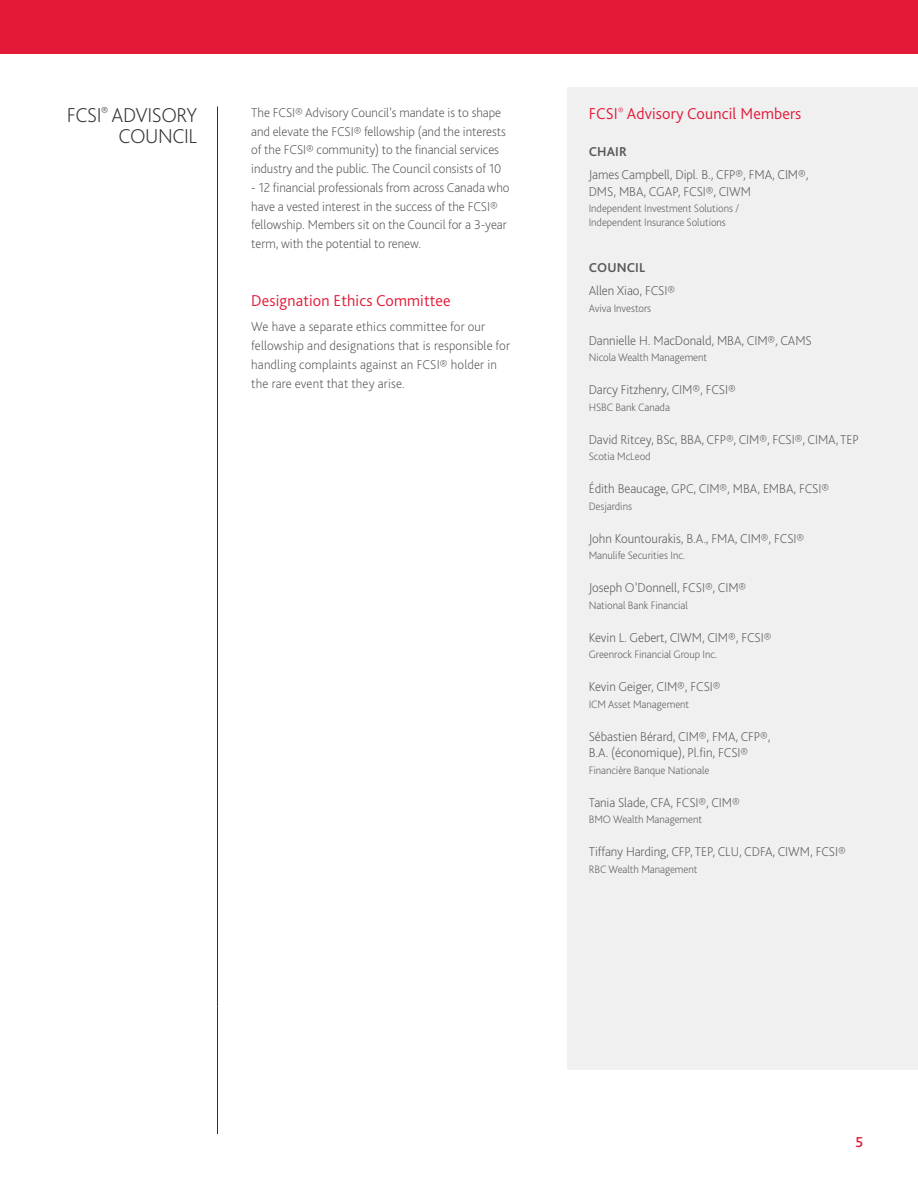
<style>
.page{position:relative;width:918px;height:1188px;background:#fff}
.page>*{position:absolute;margin:0;border:0;box-sizing:border-box;transform-origin:0 0}
.t1{font:200 21px/21px "Bliss Pro";letter-spacing:-.02em;color:#313131;text-align:right}
.t2{font:300 16.5px "Bliss Pro";letter-spacing:.01em;color:#e31937}
.t3{font:500 15px "Bliss Pro";color:#e31937}
.t4{font:200 13.5px/18.8px "Bliss Pro";letter-spacing:-.005em;color:#55565a}
.t5{font:200 13.5px/16.5px "Bliss Pro";letter-spacing:-.005em;color:#58595b}
.t6{font:700 13.5px "Bliss Pro";letter-spacing:.01em;color:#58595b}
.t7{font:200 11.25px/13.5px "Bliss Pro";letter-spacing:-.005em;color:#58595b}
.s1{font-weight:700;color:#58595b}
.s2{color:#58595b}
</style>
<div class="page">
<div style="left:567px;top:87px;width:351px;height:983px;background:#f0f0f1"></div>
<div style="left:0;top:0;width:918px;height:54px;background:#e31937"></div>
<hr style="left:217px;top:106px;width:1px;height:900px;background:#313131">
<hr style="left:217px;top:1006px;width:1px;height:128px;background:#313131">
<h1 class="t1" style="left:67px;top:104px;width:132px">FCSI<sup>®</sup> ADVISORY<br>COUNCIL</h1>
<p class="t4" style="left:251px;top:103px;width:256px">The FCSI® Advisory Council’s mandate is to shape and elevate the FCSI® fellowship (and the interests of the FCSI® community) to the financial services industry and the public. The Council consists of 10</p>
<p class="t4" style="left:251px;top:178px;width:260px">- 12 financial professionals from across Canada who have a vested interest in the success of the FCSI® fellowship. Members sit on the Council for a 3-year term, with the potential to renew.</p>
<p class="t2" style="left:251px;top:290px;width:201px">Designation Ethics Committee</p>
<p class="t4" style="left:251px;top:317px;width:260px">We have a separate ethics committee for our fellowship and designations that is responsible for handling complaints against an FCSI® holder in the rare event that they arise.</p>
<p class="t2" style="left:589px;top:103px;width:214px">FCSI<sup>®</sup> Advisory Council Members</p>
<p class="t4" style="left:589px;top:139px;width:221px;line-height:23.2px"><span class="s1">CHAIR<br></span><span class="s2">James Campbell,</span> Dipl. B., CFP®, FMA, CIM®,</p>
<p class="t5" style="left:589px;top:182px;width:164px">DMS, MBA, CGAP, FCSI®, CIWM</p>
<p class="t7" style="left:589px;top:201px;width:152px">Independent Investment Solutions /<br>Independent Insurance Solutions</p>
<p class="t6" style="left:589px;top:259px;width:58px">COUNCIL</p>
<p class="t5" style="left:589px;top:282px;width:88px">Allen Xiao, FCSI®</p>
<p class="t7" style="left:589px;top:301px;width:64px">Aviva Investors</p>
<p class="t5" style="left:589px;top:332px;width:225px">Dannielle H. MacDonald, MBA, CIM®, CAMS</p>
<p class="t7" style="left:589px;top:351px;width:120px">Nicola Wealth Management</p>
<p class="t5" style="left:589px;top:381px;width:149px">Darcy Fitzhenry, CIM®, FCSI®</p>
<p class="t7" style="left:589px;top:400px;width:83px">HSBC Bank Canada</p>
<p class="t5" style="left:589px;top:431px;width:272px">David Ritcey, BSc, BBA, CFP®, CIM®, FCSI®, CIMA, TEP</p>
<p class="t7" style="left:589px;top:450px;width:63px">Scotia McLeod</p>
<p class="t5" style="left:589px;top:480px;width:242px">Édith Beaucage, GPC, CIM®, MBA, EMBA, FCSI®</p>
<p class="t7" style="left:589px;top:499px;width:45px">Desjardins</p>
<p class="t5" style="left:589px;top:530px;width:217px">John Kountourakis, B.A., FMA, CIM®, FCSI®</p>
<p class="t7" style="left:589px;top:549px;width:98px">Manulife Securities Inc.</p>
<p class="t5" style="left:589px;top:579px;width:159px">Joseph O’Donnell, FCSI®, CIM®</p>
<p class="t7" style="left:589px;top:598px;width:101px">National Bank Financial</p>
<p class="t5" style="left:589px;top:629px;width:184px">Kevin L. Gebert, CIWM, CIM®, FCSI®</p>
<p class="t7" style="left:589px;top:648px;width:130px">Greenrock Financial Group Inc.</p>
<p class="t5" style="left:589px;top:678px;width:133px">Kevin Geiger, CIM®, FCSI®</p>
<p class="t7" style="left:589px;top:697px;width:102px">ICM Asset Management</p>
<p class="t5" style="left:589px;top:728px;width:183px">Sébastien Bérard, CIM®, FMA, CFP®,<br>B.A. (économique), Pl.fin, FCSI®</p>
<p class="t7" style="left:589px;top:763px;width:122px">Financière Banque Nationale</p>
<p class="t5" style="left:589px;top:794px;width:153px">Tania Slade, CFA, FCSI®, CIM®</p>
<p class="t7" style="left:589px;top:813px;width:115px">BMO Wealth Management</p>
<p class="t5" style="left:589px;top:843px;width:259px">Tiffany Harding, CFP, TEP, CLU, CDFA, CIWM, FCSI®</p>
<p class="t7" style="left:589px;top:862px;width:110px">RBC Wealth Management</p>
<p class="t3" style="left:856px;top:1133px;width:9px">5</p>
</div>
